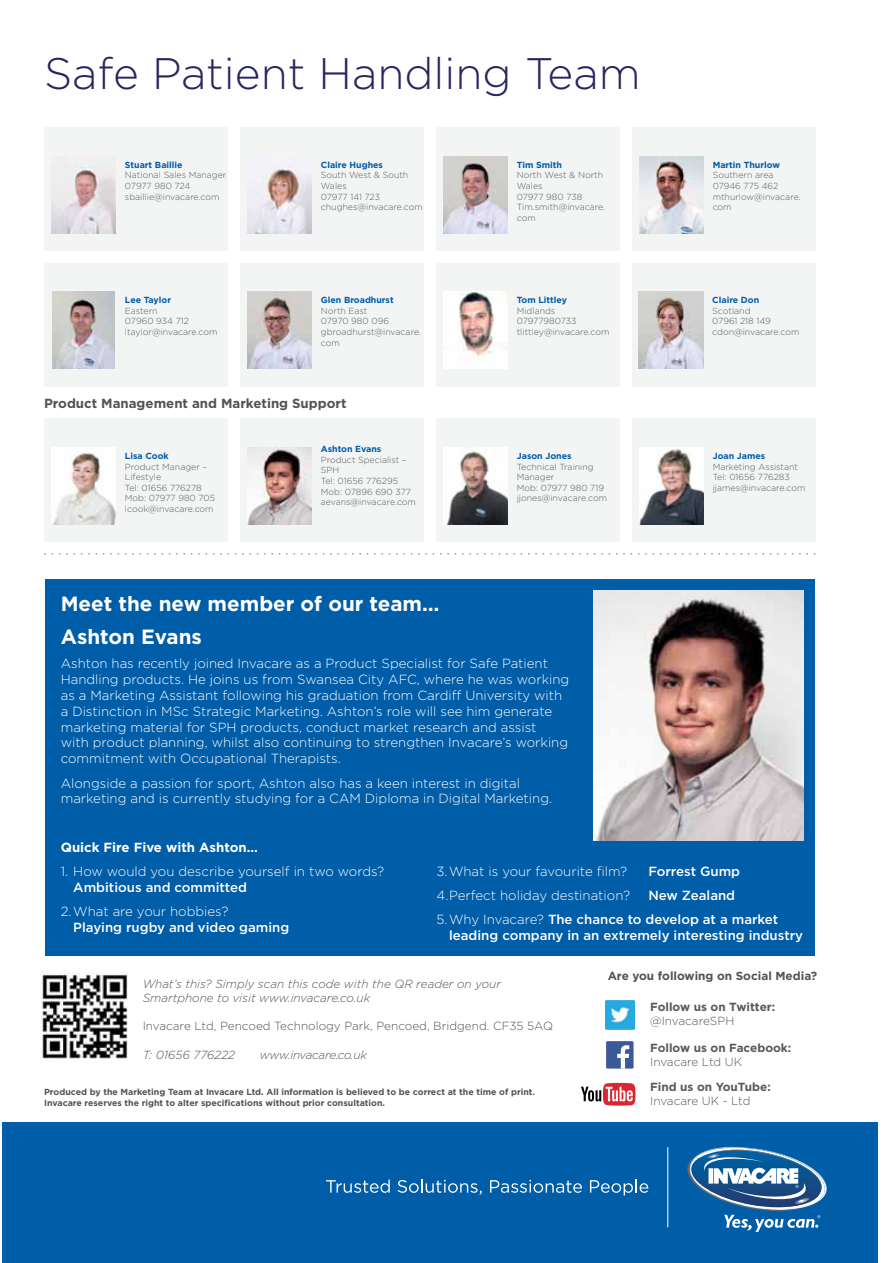
<style>
.page{position:relative;width:893px;height:1263px;background:#fff}
.page>*{position:absolute;margin:0;border:0;box-sizing:border-box;transform-origin:0 0}
.t1{font:300 44.1px "Gotham";color:#282560}
.t2{font:700 20.55px/33px "Gotham";color:#fff}
.t3{font:300 13.2px/15.9px "Gotham";color:#fff}
.t4{font:500 13.2px/15.9px "Gotham";color:#fff}
.t5{font:700 13.2px "Gotham";color:#515456}
.t6{font:700 13.2px "Gotham";color:#fff}
.t7{font:italic 300 11.7px/14.1px "Gotham";color:#515456}
.t8{font:300 11.7px "Gotham";color:#515456}
.t9{font:700 11.7px "Gotham";color:#58595b}
.t10{font:300 11.7px "Gotham";color:#58595b}
.t11{font:700 11.7px "Gotham";color:#515456}
.t12{font:italic 300 11.7px "Gotham";letter-spacing:-.02em;color:#515456}
.t13{font:300 8.85px/10.6px "Gotham";color:#58595b}
.t14{font:700 8.85px/10.6px "Gotham";color:#515456}
.t15{font:700 8.85px "Gotham";color:#005da8}
.s1{font-weight:300}
</style>
<div class="page">
<img style="left:605px;top:1000px;width:30px;height:29px">
<div style="left:606px;top:1041px;width:27px;height:28px;background:#3c5a99;border-radius:2px"></div>
<svg style="left:617px;top:1045px;width:12px;height:24px"></svg>
<div style="left:2px;top:1122px;width:876px;height:141px;background:#005da8"></div>
<hr style="left:667px;top:1147px;width:1px;height:80px;background:#fff">
<svg style="left:326px;top:1180px;width:64px;height:13px"></svg>
<svg style="left:398px;top:1180px;width:83px;height:15px"></svg>
<svg style="left:490px;top:1180px;width:92px;height:13px"></svg>
<svg style="left:590px;top:1180px;width:58px;height:15px"></svg>
<img style="left:687px;top:1165px;width:105px;height:46px">
<img style="left:717px;top:1147px;width:110px;height:48px">
<img style="left:688px;top:1148px;width:137px;height:62px">
<img style="left:708px;top:1150px;width:115px;height:1px">
<svg style="left:724px;top:1215px;width:96px;height:17px"></svg>
<svg style="left:689px;top:1151px;width:134px;height:56px"></svg>
<svg style="left:581px;top:1083px;width:54px;height:23px"></svg>
<div style="left:45px;top:579px;width:769px;height:377px;background:#005da8"></div>
<img style="left:41px;top:972px;width:87px;height:87px">
<div style="left:44px;top:418px;width:184px;height:124px;background:#f3f4f4"></div>
<div style="left:240px;top:418px;width:184px;height:124px;background:#f3f4f4"></div>
<div style="left:436px;top:418px;width:184px;height:124px;background:#f3f4f4"></div>
<div style="left:632px;top:418px;width:184px;height:124px;background:#f3f4f4"></div>
<div style="left:44px;top:263px;width:184px;height:124px;background:#f3f4f4"></div>
<div style="left:240px;top:263px;width:184px;height:124px;background:#f3f4f4"></div>
<div style="left:436px;top:263px;width:184px;height:124px;background:#f3f4f4"></div>
<div style="left:44px;top:127px;width:184px;height:124px;background:#f3f4f4"></div>
<div style="left:240px;top:127px;width:184px;height:124px;background:#f3f4f4"></div>
<div style="left:436px;top:127px;width:184px;height:124px;background:#f3f4f4"></div>
<div style="left:632px;top:127px;width:184px;height:124px;background:#f3f4f4"></div>
<img style="left:51px;top:165px;width:65px;height:68px">
<img style="left:247px;top:162px;width:65px;height:71px">
<img style="left:443px;top:156px;width:65px;height:77px">
<img style="left:639px;top:156px;width:64px;height:77px">
<img style="left:247px;top:292px;width:65px;height:77px">
<img style="left:443px;top:292px;width:65px;height:77px">
<img style="left:51px;top:448px;width:65px;height:76px">
<img style="left:247px;top:448px;width:65px;height:76px">
<img style="left:443px;top:448px;width:65px;height:76px">
<img style="left:639px;top:448px;width:64px;height:76px">
<svg style="left:44px;top:553px;width:771px;height:2px"></svg>
<img style="left:52px;top:292px;width:63px;height:77px">
<div style="left:632px;top:263px;width:184px;height:124px;background:#f3f4f4"></div>
<img style="left:639px;top:292px;width:64px;height:77px">
<img style="left:594px;top:591px;width:209px;height:250px">
<h1 class="t1" style="left:44px;top:56px;width:598px">Safe Patient Handling Team</h1>
<p class="t15" style="left:125px;top:161px;width:59px">Stuart Baillie</p>
<p class="t13" style="left:125px;top:171px;width:103px">National Sales Manager<br>07977 980 724 sbaillie@invacare.com</p>
<p class="t15" style="left:125px;top:297px;width:48px">Lee Taylor</p>
<p class="t13" style="left:125px;top:306px;width:94px">Eastern<br>07960 934 712 ltaylor@invacare.com</p>
<p class="t15" style="left:321px;top:161px;width:64px">Claire Hughes</p>
<p class="t13" style="left:321px;top:171px;width:103px">South West &amp; South<br>Wales<br>07977 141 723 chughes@invacare.com</p>
<p class="t15" style="left:321px;top:297px;width:74px">Glen Broadhurst</p>
<p class="t13" style="left:321px;top:306px;width:102px">North East<br>07970 980 096 gbroadhurst@invacare. com</p>
<p class="t5" style="left:44px;top:398px;width:304px">Product Management and Marketing Support</p>
<p class="t15" style="left:125px;top:453px;width:45px">Lisa Cook</p>
<p class="t13" style="left:125px;top:462px;width:92px">Product Manager –<br>Lifestyle<br>Tel: 01656 776278<br>Mob: 07977 980 705 lcook@invacare.com</p>
<p class="t15" style="left:321px;top:446px;width:62px">Ashton Evans</p>
<p class="t13" style="left:321px;top:455px;width:97px">Product Specialist –<br>SPH<br>Tel: 01656 776295<br>Mob: 07896 690 377 aevans@invacare.com</p>
<p class="t15" style="left:517px;top:161px;width:47px">Tim Smith</p>
<p class="t13" style="left:517px;top:171px;width:90px">North West &amp; North<br>Wales<br>07977 980 738<br>Tim.smith@invacare. com</p>
<p class="t15" style="left:517px;top:297px;width:52px">Tom Littley</p>
<p class="t13" style="left:517px;top:306px;width:94px">Midlands<br>07977980733 tlittley@invacare.com</p>
<p class="t15" style="left:517px;top:453px;width:56px">Jason Jones</p>
<p class="t13" style="left:517px;top:462px;width:92px">Technical Training<br>Manager<br>Mob: 07977 980 719 jjones@invacare.com</p>
<p class="t15" style="left:713px;top:161px;width:69px">Martin Thurlow</p>
<p class="t13" style="left:713px;top:171px;width:90px">Southern area<br>07946 775 462 mthurlow@invacare. com</p>
<p class="t15" style="left:712px;top:297px;width:48px">Claire Don</p>
<p class="t13" style="left:712px;top:306px;width:89px">Scotland<br>07961 218 149 cdon@invacare.com</p>
<p class="t15" style="left:713px;top:453px;width:54px">Joan James</p>
<p class="t13" style="left:713px;top:462px;width:94px">Marketing Assistant<br>Tel: 01656 776283 jjames@invacare.com</p>
<h2 class="t2" style="left:61px;top:589px;width:380px">Meet the new member of our team…<br>Ashton Evans</h2>
<p class="t3" style="left:61px;top:656px;width:510px">Ashton has recently joined Invacare as a Product Specialist for Safe Patient Handling products. He joins us from Swansea City AFC, where he was working as a Marketing Assistant following his graduation from Cardiff University with a Distinction in MSc Strategic Marketing. Ashton’s role will see him generate marketing material for SPH products, conduct market research and assist<br>with product planning, whilst also continuing to strengthen Invacare’s working commitment with Occupational Therapists.</p>
<p class="t3" style="left:61px;top:776px;width:493px">Alongside a passion for sport, Ashton also has a keen interest in digital marketing and is currently studying for a CAM Diploma in Digital Marketing.</p>
<p class="t6" style="left:61px;top:842px;width:199px">Quick Fire Five with Ashton…</p>
<p class="t3" style="left:61px;top:864px;width:325px">1. How would you describe yourself in two words?</p>
<p class="t4" style="left:73px;top:880px;width:175px">Ambitious and committed</p>
<p class="t3" style="left:61px;top:904px;width:169px">2. What are your hobbies?</p>
<p class="t4" style="left:73px;top:920px;width:217px">Playing rugby and video gaming</p>
<p class="t3" style="left:437px;top:864px;width:192px">3. What is your favourite film?</p>
<p class="t4" style="left:648px;top:864px;width:93px">Forrest Gump</p>
<p class="t3" style="left:437px;top:888px;width:195px">4. Perfect holiday destination?</p>
<p class="t4" style="left:648px;top:889px;width:88px">New Zealand</p>
<p class="t4" style="left:449px;top:913px;width:355px;text-indent:-13px"><span class="s1">5. Why Invacare?</span> The chance to develop at a market leading company in an extremely interesting industry</p>
<p class="t7" style="left:143px;top:977px;width:360px">What’s this? Simply scan this code with the QR reader on your<br>Smartphone to visit www.invacare.co.uk</p>
<p class="t8" style="left:143px;top:1021px;width:412px">Invacare Ltd, Pencoed Technology Park, Pencoed, Bridgend. CF35 5AQ</p>
<p class="t7" style="left:143px;top:1048px;width:94px">T: 01656 776222</p>
<p class="t12" style="left:260px;top:1048px;width:109px">www.invacare.co.uk</p>
<p class="t14" style="left:44px;top:1087px;width:492px">Produced by the Marketing Team at Invacare Ltd. All information is believed to be correct at the time of print.<br>Invacare reserves the right to alter specifications without prior consultation.</p>
<p class="t11" style="left:608px;top:972px;width:211px">Are you following on Social Media?</p>
<p class="t9" style="left:650px;top:1002px;width:127px">Follow us on Twitter:</p>
<p class="t10" style="left:650px;top:1016px;width:86px">@InvacareSPH</p>
<p class="t9" style="left:650px;top:1043px;width:143px">Follow us on Facebook:</p>
<p class="t10" style="left:650px;top:1057px;width:93px">Invacare Ltd UK</p>
<p class="t9" style="left:650px;top:1083px;width:122px">Find us on YouTube:</p>
<p class="t10" style="left:650px;top:1096px;width:102px">Invacare UK - Ltd</p>
</div>
